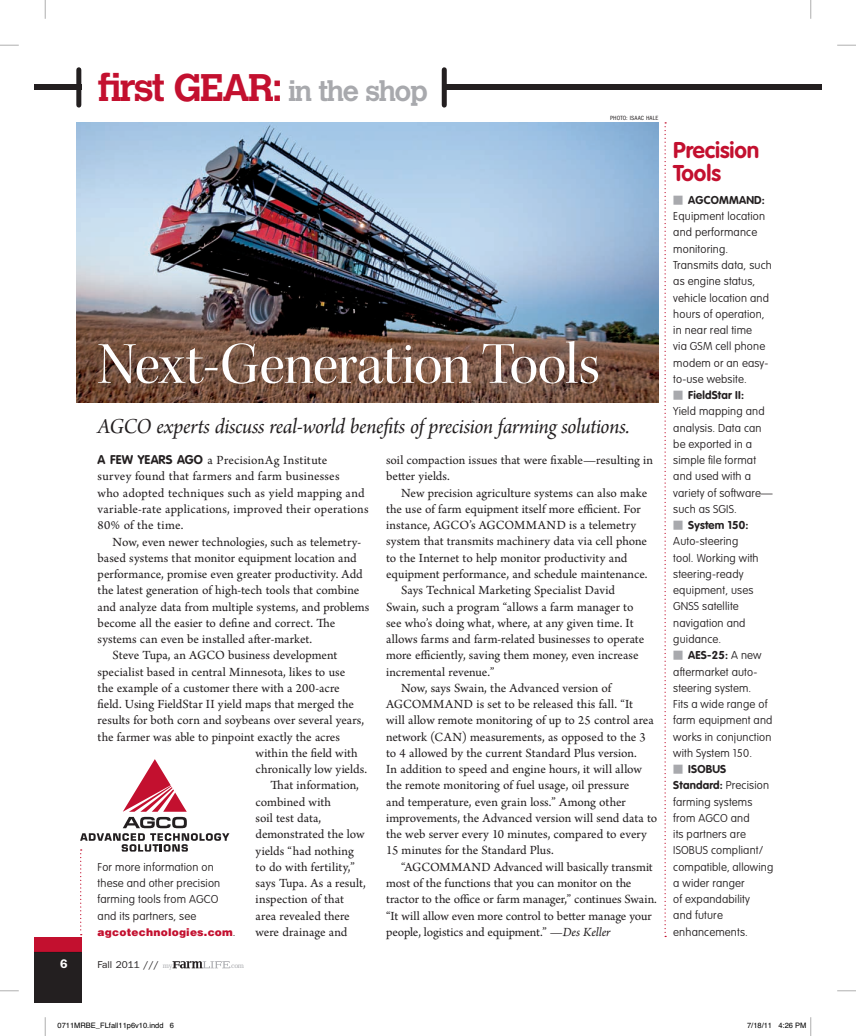
<style>
.page{position:relative;width:856px;height:1036px;background:#fff}
.page>*{position:absolute;margin:0;border:0;box-sizing:border-box;transform-origin:0 0}
.t1{font:60px "Kepler Std Disp";letter-spacing:-.015em;color:#fff}
.t2{font:700 38.12px "Calvert MT Std";letter-spacing:-.05em;color:#c3102f}
.t3{font:22.5px "Arno Pro Italic Subhead";letter-spacing:-.015em;color:#231f20}
.t4{font:700 22.5px/22.5px "VAG Rounded Std";letter-spacing:-.005em;color:#c3102f}
.t5{font:13.12px/16.2px "Arno Pro";color:#231f20}
.t6{font:13.12px "Arno Pro";letter-spacing:-.02em;color:#231f20}
.t7{font:600 12.5px "ITC Franklin Gothic Std";color:#fff}
.t8{font:100 11.25px/16.2px "VAG Rounded Std";letter-spacing:.015em;color:#231f20}
.t9{font:900 10.62px "Helvetica LT Std";letter-spacing:.015em;color:#c3102f}
.t10{font:10px "ITC Franklin Gothic Std";color:#231f20}
.t11{font:7.5px "Helvetica";color:#000}
.t12{font:7.12px "Candida Std";color:#a8a9ad}
.t13{font:condensed 6.25px "ITC Franklin Gothic Std";letter-spacing:.015em;color:#231f20}
.s1{font-size:28.12px;color:#a8a9ad}
.s2{font-family:"VAG Rounded Std";font-weight:700;font-size:12.5px}
.s3{font-family:"VAG Rounded Std";font-weight:100;font-size:11.25px;color:#231f20}
.s4{font-family:"Candida Std";font-size:7.12px;color:#a8a9ad}
.s5{font-style:italic}
.s6{font-family:"Universal Std Newswith Comm Pi";font-weight:400;color:#a8a9ad}
.s7{font-weight:700}
</style>
<div class="page">
<img style="left:76px;top:122px;width:582px;height:280px">
<div style="left:34px;top:936px;width:47px;height:15px;background:#c3102f"></div>
<div style="left:34px;top:951px;width:47px;height:50px;background:#231f20"></div>
<svg style="left:172px;top:961px;width:57px;height:7px"></svg>
<div style="left:34px;top:84px;width:47px;height:5px;background:#231f20"></div>
<div style="left:76px;top:70px;width:5px;height:35px;background:#231f20"></div>
<div style="left:442px;top:84px;width:379px;height:5px;background:#231f20"></div>
<div style="left:441px;top:70px;width:5px;height:35px;background:#231f20"></div>
<svg style="left:80px;top:759px;width:149px;height:172px"></svg>
<svg style="left:664px;top:122px;width:1px;height:811px"></svg>
<svg style="left:0;top:44px;width:19px;height:2px"></svg>
<svg style="left:837px;top:44px;width:18px;height:2px"></svg>
<svg style="left:0;top:990px;width:19px;height:1px"></svg>
<svg style="left:837px;top:990px;width:18px;height:1px"></svg>
<svg style="left:44px;top:0;width:2px;height:19px"></svg>
<svg style="left:44px;top:1017px;width:2px;height:18px"></svg>
<svg style="left:810px;top:0;width:1px;height:19px"></svg>
<svg style="left:810px;top:1017px;width:1px;height:18px"></svg>
<svg style="left:34px;top:951px;width:47px;height:1px"></svg>
<h2 class="t2" style="left:98px;top:66px;width:332px">first GEAR: <span class="s1">in the shop</span></h2>
<p class="t13" style="left:609px;top:114px;width:50px">PHOTO: ISAAC HALE</p>
<h1 class="t1" style="left:98px;top:327px;width:503px">Next-Generation Tools</h1>
<h3 class="t3" style="left:98px;top:417px;width:533px">AGCO experts discuss real-world benefits of precision farming solutions.</h3>
<p class="t5" style="left:98px;top:453px;width:272px"><span class="s2">A few yeArs Ago</span> a PrecisionAg Institute<br>survey found that farmers and farm businesses<br>who adopted techniques such as yield mapping and variable-rate applications, improved their operations 80% of the time.</p>
<p class="t5" style="left:113px;top:534px;width:250px">Now, even newer technologies, such as telemetry-</p>
<p class="t5" style="left:98px;top:550px;width:260px">based systems that monitor equipment location and</p>
<p class="t5" style="left:98px;top:567px;width:266px">performance, promise even greater productivity. Add</p>
<p class="t5" style="left:98px;top:583px;width:263px">the latest generation of high-tech tools that combine</p>
<p class="t5" style="left:98px;top:599px;width:273px">and analyze data from multiple systems, and problems</p>
<p class="t5" style="left:98px;top:615px;width:239px">become all the easier to define and correct. Te</p>
<p class="t5" style="left:98px;top:632px;width:216px">systems can even be installed afer-market.</p>
<p class="t5" style="left:113px;top:648px;width:226px">Steve Tupa, an AGCO business development</p>
<p class="t5" style="left:98px;top:664px;width:249px">specialist based in central Minnesota, likes to use</p>
<p class="t5" style="left:98px;top:680px;width:243px">the example of a customer there with a 200-acre</p>
<p class="t5" style="left:98px;top:697px;width:258px">field. Using FieldStar II yield maps that merged the</p>
<p class="t5" style="left:98px;top:713px;width:268px">results for both corn and soybeans over several years,</p>
<p class="t5" style="left:98px;top:729px;width:244px">the farmer was able to pinpoint exactly the acres</p>
<p class="t5" style="left:255px;top:745px;width:104px">within the field with</p>
<p class="t5" style="left:255px;top:762px;width:113px">chronically low yields.</p>
<p class="t5" style="left:270px;top:778px;width:90px">Tat information,</p>
<p class="t5" style="left:255px;top:794px;width:77px">combined with</p>
<p class="t5" style="left:255px;top:810px;width:67px">soil test data,</p>
<p class="t5" style="left:255px;top:827px;width:110px">demonstrated the low</p>
<p class="t5" style="left:255px;top:843px;width:100px">yields “had nothing</p>
<p class="t5" style="left:255px;top:859px;width:100px">to do with fertility,”</p>
<p class="t5" style="left:255px;top:875px;width:112px">says Tupa. As a result,</p>
<p class="t5" style="left:255px;top:892px;width:90px">inspection of that</p>
<p class="t5" style="left:255px;top:908px;width:96px">area revealed there</p>
<p class="t5" style="left:255px;top:924px;width:93px">were drainage and</p>
<p class="t8" style="left:98px;top:859px;width:124px">For more information on these and other precision farming tools from AGCO and its partners, see</p>
<p class="t9" style="left:98px;top:928px;width:139px">agcotechnologies.com<span class="s3">.</span></p>
<p class="t7" style="left:60px;top:956px;width:9px">6</p>
<p class="t10" style="left:98px;top:958px;width:76px">Fall 2011 /// <span class="s4">my</span></p>
<p class="t12" style="left:229px;top:961px;width:16px">.com</p>
<p class="t5" style="left:386px;top:453px;width:268px">soil compaction issues that were fixable—resulting in beter yields.</p>
<p class="t5" style="left:401px;top:485px;width:247px">New precision agriculture systems can also make</p>
<p class="t5" style="left:386px;top:502px;width:256px">the use of farm equipment itself more efficient. For</p>
<p class="t5" style="left:386px;top:518px;width:251px">instance, AGCO’s AGCOMMAND is a telemetry</p>
<p class="t5" style="left:386px;top:534px;width:262px">system that transmits machinery data via cell phone</p>
<p class="t5" style="left:386px;top:550px;width:242px">to the Internet to help monitor productivity and</p>
<p class="t5" style="left:386px;top:567px;width:263px">equipment performance, and schedule maintenance.</p>
<p class="t5" style="left:401px;top:583px;width:215px">Says Technical Marketing Specialist David</p>
<p class="t5" style="left:386px;top:599px;width:249px">Swain, such a program “allows a farm manager to</p>
<p class="t5" style="left:386px;top:615px;width:249px">see who’s doing what, where, at any given time. It</p>
<p class="t5" style="left:386px;top:632px;width:259px">allows farms and farm-related businesses to operate</p>
<p class="t5" style="left:386px;top:648px;width:254px">more efficiently, saving them money, even increase</p>
<p class="t5" style="left:386px;top:664px;width:110px">incremental revenue.”</p>
<p class="t5" style="left:401px;top:680px;width:213px">Now, says Swain, the Advanced version of</p>
<p class="t5" style="left:386px;top:697px;width:248px">AGCOMMAND is set to be released this fall. “It</p>
<p class="t5" style="left:386px;top:713px;width:269px">will allow remote monitoring of up to 25 control area</p>
<p class="t5" style="left:386px;top:729px;width:261px">network (CAN) measurements, as opposed to the 3</p>
<p class="t5" style="left:386px;top:745px;width:252px">to 4 allowed by the current Standard Plus version.</p>
<p class="t5" style="left:386px;top:762px;width:257px">In addition to speed and engine hours, it will allow</p>
<p class="t5" style="left:386px;top:778px;width:245px">the remote monitoring of fuel usage, oil pressure</p>
<p class="t5" style="left:386px;top:794px;width:241px">and temperature, even grain loss.” Among other</p>
<p class="t5" style="left:386px;top:810px;width:272px">improvements, the Advanced version will send data to</p>
<p class="t5" style="left:386px;top:827px;width:262px">the web server every 10 minutes, compared to every</p>
<p class="t5" style="left:386px;top:843px;width:169px">15 minutes for the Standard Plus.</p>
<p class="t5" style="left:401px;top:859px;width:253px">“AGCOMMAND Advanced will basically transmit</p>
<p class="t6" style="left:386px;top:877px;width:247px">most of the functions that you can monitor on the</p>
<p class="t5" style="left:386px;top:892px;width:272px">tractor to the office or farm manager,” continues Swain.</p>
<p class="t5" style="left:386px;top:908px;width:267px">“It will allow even more control to beter manage your</p>
<p class="t5" style="left:386px;top:924px;width:226px">people, logistics and equipment.” <span class="s5">—Des Keller</span></p>
<h3 class="t4" style="left:673px;top:139px;width:88px">Precision<br>Tools</h3>
<p class="t8" style="left:673px;top:193px;width:100px"><span class="s6">■</span> <span class="s7">AgCoMMAND:<br></span>Equipment location and performance monitoring.<br>Transmits data, such as engine status, vehicle location and hours of operation, in near real time<br>via GSM cell phone modem or an easy&shy;to-use website.</p>
<p class="t8" style="left:673px;top:387px;width:101px"><span class="s6">■</span> <span class="s7">fieldstar II:<br></span>Yield mapping and analysis. Data can be exported in a simple file format and used with a variety of software— such as SGIS.</p>
<p class="t8" style="left:673px;top:517px;width:87px"><span class="s6">■</span> <span class="s7">system 150:<br></span>Auto-steering tool. Working with steering-ready equipment, uses<br>GNSS satellite navigation and guidance.</p>
<p class="t8" style="left:673px;top:647px;width:101px"><span class="s6">■</span> <span class="s7">Aes-25:</span> A new aftermarket auto&shy;steering system.<br>Fits a wide range of farm equipment and works in conjunction with System 150.</p>
<p class="t8" style="left:673px;top:761px;width:101px"><span class="s6">■</span> <span class="s7">IsoBUs standard:</span> Precision farming systems from AGCO and<br>its partners are<br>ISOBUS compliant/ compatible, allowing a wider ranger<br>of expandability<br>and future enhancements.</p>
<p class="t11" style="left:58px;top:1022px;width:118px">0711MRBE_FLfall11p6v10.indd 6</p>
<p class="t11" style="left:746px;top:1022px;width:61px">7/18/11 4:26 PM</p>
</div>
